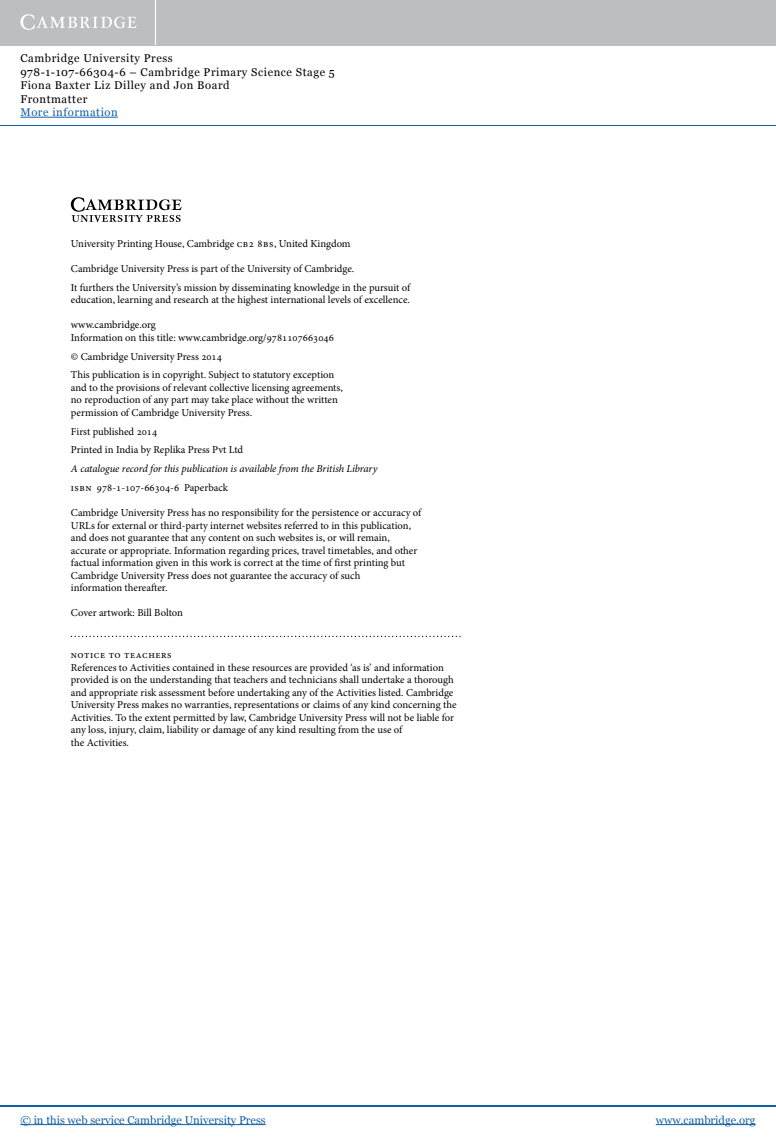
<style>
.page{position:relative;width:776px;height:1144px;background:#fff}
.page>*{position:absolute;margin:0;border:0;box-sizing:border-box;transform-origin:0 0}
.t1{font:11.25px/13.4px "Georgia";letter-spacing:.05em;color:#000}
.t2{font:11.25px "Georgia";color:#115fa4}
.t3{font:11.25px "Georgia";letter-spacing:.05em;color:#115fa4}
.t4{font:10.62px/12.5px "Minion Pro";color:#000}
.t5{font:italic 10.62px "Minion Pro";letter-spacing:-.01em;color:#000}
</style>
<div class="page">
<div style="left:0;top:0;width:776px;height:45px;background:#bcbec0"></div>
<hr style="left:155px;top:0;width:1px;height:45px;background:#fff">
<svg style="left:20px;top:14px;width:117px;height:16px"></svg>
<hr style="left:20px;top:117px;width:98px;height:1px;background:#115fa4">
<hr style="left:0;top:125px;width:776px;height:1px;background:#115fa4">
<hr style="left:0;top:1104px;width:776px;height:1px;background:#115fa4">
<hr style="left:20px;top:1124px;width:246px;height:1px;background:#115fa4">
<hr style="left:656px;top:1124px;width:100px;height:1px;background:#115fa4">
<svg style="left:71px;top:635px;width:390px;height:2px"></svg>
<svg style="left:71px;top:197px;width:111px;height:25px"></svg>
<p class="t1" style="left:20px;top:52px;width:316px">Cambridge University Press<br>978-1-107-66304-6 – Cambridge Primary Science Stage 5<br>Fiona Baxter Liz Dilley and Jon Board<br>Frontmatter</p>
<p class="t3" style="left:20px;top:106px;width:99px">More information</p>
<p class="t4" style="left:71px;top:237px;width:281px">University Printing House, Cambridge cb2 8bs, United Kingdom</p>
<p class="t4" style="left:71px;top:259px;width:341px;line-height:18.8px">Cambridge University Press is part of the University of Cambridge.<br>It furthers the University’s mission by disseminating knowledge in the pursuit of</p>
<p class="t4" style="left:71px;top:294px;width:341px">education, learning and research at the highest international levels of excellence.</p>
<p class="t4" style="left:71px;top:319px;width:265px">www.cambridge.org<br>Information on this title: www.cambridge.org/9781107663046</p>
<p class="t4" style="left:71px;top:347px;width:265px;line-height:18.8px">© Cambridge University Press 2014<br>This publication is in copyright. Subject to statutory exception</p>
<p class="t4" style="left:71px;top:381px;width:273px">and to the provisions of relevant collective licensing agreements, no reproduction of any part may take place without the written permission of Cambridge University Press.</p>
<p class="t4" style="left:71px;top:422px;width:174px;line-height:18.8px">First published 2014<br>Printed in India by Replika Press Pvt Ltd</p>
<p class="t5" style="left:71px;top:461px;width:308px">A catalogue record for this publication is available from the British Library</p>
<p class="t4" style="left:71px;top:481px;width:159px">isbn 978-1-107-66304-6 Paperback</p>
<p class="t4" style="left:71px;top:506px;width:352px">Cambridge University Press has no responsibility for the persistence or accuracy of URLs for external or third-party internet websites referred to in this publication, and does not guarantee that any content on such websites is, or will remain, accurate or appropriate. Information regarding prices, travel timetables, and other factual information given in this work is correct at the time of first printing but Cambridge University Press does not guarantee the accuracy of such<br>information thereafter.</p>
<p class="t4" style="left:71px;top:606px;width:114px">Cover artwork: Bill Bolton</p>
<p class="t4" style="left:71px;top:648px;width:387px">notice to teachers<br>References to Activities contained in these resources are provided ‘as is’ and information provided is on the understanding that teachers and technicians shall undertake a thorough and appropriate risk assessment before undertaking any of the Activities listed. Cambridge University Press makes no warranties, representations or claims of any kind concerning the Activities. To the extent permitted by law, Cambridge University Press will not be liable for any loss, injury, claim, liability or damage of any kind resulting from the use of<br>the Activities.</p>
<p class="t2" style="left:20px;top:1113px;width:247px">© in this web service Cambridge University Press</p>
<p class="t2" style="left:656px;top:1113px;width:101px">www.cambridge.org</p>
</div>
